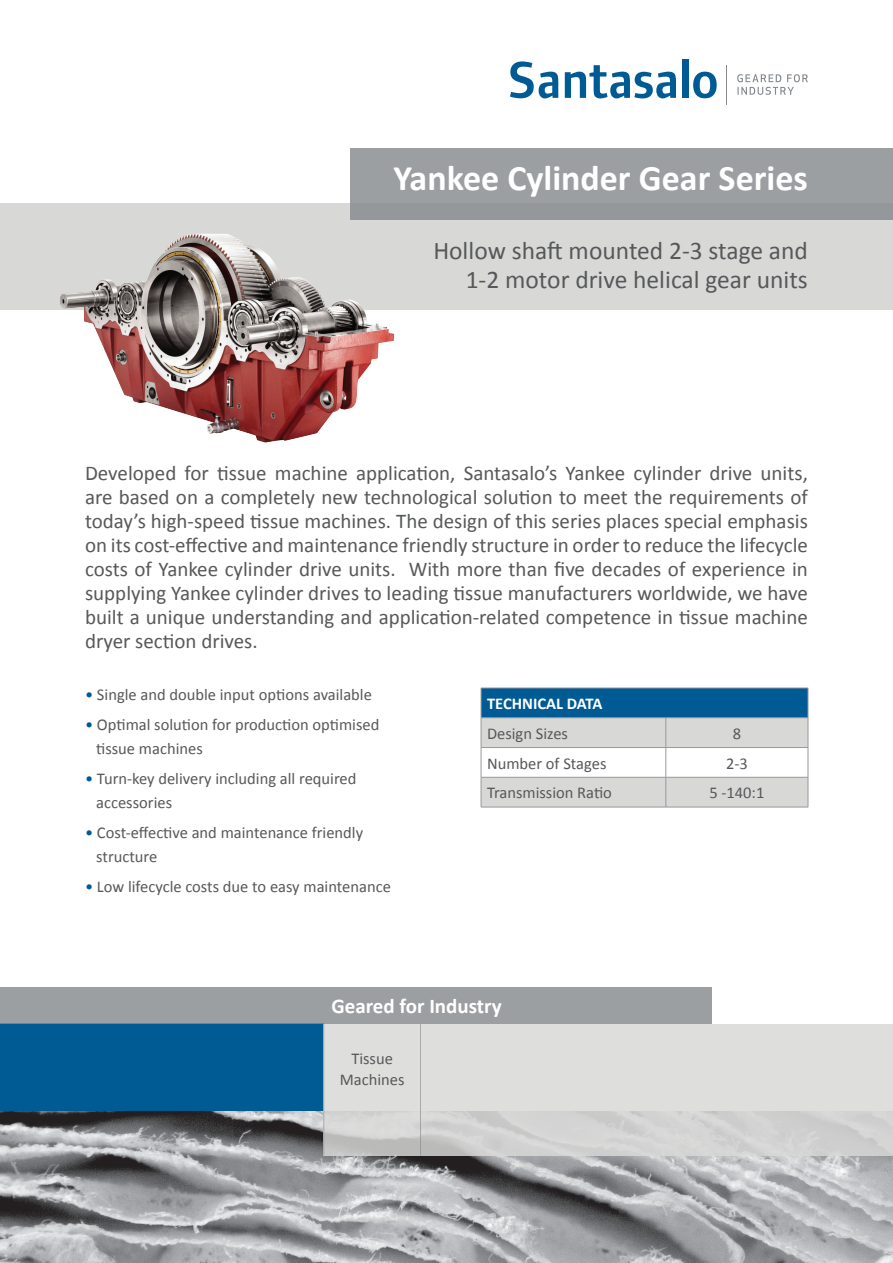
<style>
.page{position:relative;width:893px;height:1263px;background:#fff}
.page>*{position:absolute;margin:0;border:0;box-sizing:border-box;transform-origin:0 0}
.t1{font:700 36px "Calibri";color:#fff}
.t2{font:25.5px/28.5px "Calibri";color:#57585a;text-align:right}
.t3{font:21px/24px "Calibri";color:#57585a;text-align:justify}
.t4{font:700 21px "Calibri";color:#fff}
.t5{font:16.5px "Calibri";color:#57585a}
.t6{font:700 16.5px "Calibri";color:#fff}
.s1{color:#005a93}
</style>
<div class="page">
<div style="left:0;top:1024px;width:323px;height:103px;background:#005a93"></div>
<img style="left:0;top:1111px;width:893px;height:152px">
<svg style="left:324px;top:1024px;width:569px;height:131px;fill:#dedfdd"></svg>
<div style="left:0;top:204px;width:893px;height:106px;background:#d8d9d7"></div>
<svg style="left:737px;top:74px;width:71px;height:21px"></svg>
<hr style="left:726px;top:65px;width:1px;height:40px;background:#868a8e">
<svg style="left:510px;top:61px;width:48px;height:37px"></svg>
<svg style="left:565px;top:65px;width:111px;height:33px"></svg>
<div style="left:682px;top:60px;width:7px;height:38px;background:#005a93"></div>
<svg style="left:693px;top:72px;width:24px;height:26px"></svg>
<div style="left:351px;top:148px;width:542px;height:72px;background:#9b9fa2"></div>
<svg style="left:481px;top:688px;width:328px;height:119px"></svg>
<hr style="left:481px;top:777px;width:185px;height:1px;background:#99989b">
<hr style="left:481px;top:777px;width:1px;height:30px;background:#99989b">
<hr style="left:666px;top:777px;width:142px;height:1px;background:#99989b">
<hr style="left:666px;top:777px;width:1px;height:30px;background:#99989b">
<hr style="left:808px;top:777px;width:1px;height:30px;background:#99989b">
<hr style="left:481px;top:807px;width:185px;height:1px;background:#99989b">
<hr style="left:666px;top:807px;width:142px;height:1px;background:#99989b">
<div style="left:0;top:987px;width:711px;height:37px;background:#9b9fa2"></div>
<hr style="left:323px;top:1024px;width:1px;height:131px;background:#868a8e">
<hr style="left:420px;top:1024px;width:1px;height:131px;background:#868a8e">
<img style="left:60px;top:211px;width:335px;height:232px">
<p class="t1" style="left:393px;top:155px;width:416px">Yankee Cylinder Gear Series</p>
<p class="t2" style="left:433px;top:236px;width:376px">Hollow shaft mounted 2-3 stage and<br>1-2 motor drive helical gear units</p>
<p class="t3" style="left:85px;top:461px;width:724px">Developed for tissue machine application, Santasalo’s Yankee cylinder drive units, are based on a completely new technological solution to meet the requirements of today’s high-speed tissue machines. The design of this series places special emphasis on its cost-effective and maintenance friendly structure in order to reduce the lifecycle costs of Yankee cylinder drive units. With more than five decades of experience in supplying Yankee cylinder drives to leading tissue manufacturers worldwide, we have built a unique understanding and application-related competence in tissue machine dryer section drives.</p>
<p class="t5" style="left:85px;top:684px;width:288px"><span class="s1">•</span> Single and double input options available</p>
<p class="t5" style="left:85px;top:714px;width:296px"><span class="s1">•</span> Optimal solution for production optimised</p>
<p class="t5" style="left:96px;top:738px;width:108px">tissue machines</p>
<p class="t5" style="left:85px;top:768px;width:273px"><span class="s1">•</span> Turn-key delivery including all required</p>
<p class="t5" style="left:96px;top:792px;width:77px">accessories</p>
<p class="t5" style="left:85px;top:822px;width:280px"><span class="s1">•</span> Cost-effective and maintenance friendly</p>
<p class="t5" style="left:96px;top:846px;width:63px">structure</p>
<p class="t5" style="left:85px;top:876px;width:307px"><span class="s1">•</span> Low lifecycle costs due to easy maintenance</p>
<p class="t6" style="left:487px;top:693px;width:117px">TECHNICAL DATA</p>
<p class="t5" style="left:487px;top:723px;width:82px">Design Sizes</p>
<p class="t5" style="left:733px;top:723px;width:10px">8</p>
<p class="t5" style="left:487px;top:753px;width:121px">Number of Stages</p>
<p class="t5" style="left:726px;top:753px;width:23px">2-3</p>
<p class="t5" style="left:487px;top:782px;width:126px">Transmission Ratio</p>
<p class="t5" style="left:709px;top:782px;width:57px">5 -140:1</p>
<p class="t4" style="left:331px;top:993px;width:172px">Geared for Industry</p>
<p class="t5" style="left:351px;top:1048px;width:43px">Tissue</p>
<p class="t5" style="left:340px;top:1069px;width:66px">Machines</p>
</div>
